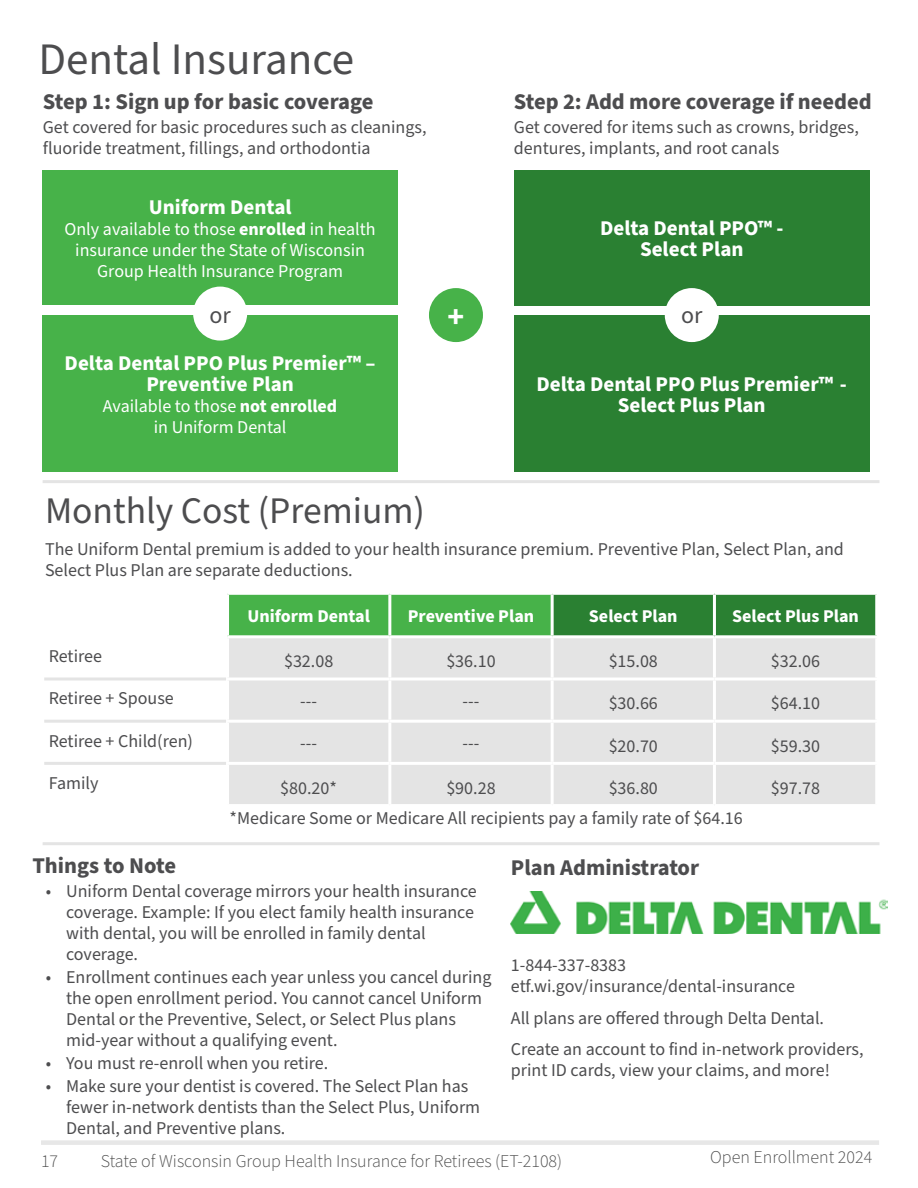
<style>
.page{position:relative;width:918px;height:1188px;background:#fff}
.page>*{position:absolute;margin:0;border:0;box-sizing:border-box;transform-origin:0 0}
.t1{font:45px "Source Sans Pro";color:#4d4d4f}
.H3_-_Dental_Only{font:37.5px "Source Sans Pro";color:#4d4d4f}
.t2{font:700 31.5px "Source Sans Pro";color:#fff}
.t3{font:24px "Source Sans Pro";color:#4d4d4f}
.H3_-_Bold{font:700 22.5px "Source Sans Pro";color:#4d4d4f}
.H4_-_Dental_Only__Plan_Names{font:700 21px/21px "Source Sans Pro";color:#fff;text-align:center}
.Left_Column_Text{font:18px/21px "Source Sans Pro";color:#4d4d4f}
.t4{font:18px/21px "Source Sans Pro";color:#fff;text-align:center}
.Table_Text{font:18px "Source Sans Pro";color:#4d4d4f}
.t5{font:300 18px "Source Sans Pro";color:#4b4b4b}
.Top_Row_-_White_Text{font:700 18px "Source Sans Pro";color:#fff}
.s1{font-weight:700}
</style>
<div class="page">
<div style="left:41px;top:1140px;width:838px;height:5px;background:#e7e7e7"></div>
<img style="left:511px;top:892px;width:377px;height:42px">
<div style="left:42px;top:170px;width:356px;height:135px;background:#47b249"></div>
<div style="left:42px;top:315px;width:356px;height:157px;background:#47b249"></div>
<div style="left:193px;top:287px;width:54px;height:54px;background:#fff;border-radius:50%"></div>
<div style="left:429px;top:288px;width:54px;height:54px;background:#47b249;border-radius:50%"></div>
<div style="left:514px;top:315px;width:356px;height:157px;background:#2a8032"></div>
<div style="left:514px;top:170px;width:356px;height:136px;background:#2a8032"></div>
<div style="left:665px;top:288px;width:54px;height:54px;background:#fff;border-radius:50%"></div>
<svg style="left:229px;top:595px;width:646px;height:40px;background:#38993d"></svg>
<div style="left:229px;top:638px;width:646px;height:166px;background:#e4e4e4"></div>
<hr style="left:388px;top:595px;width:3px;height:40px;background:#fff">
<hr style="left:551px;top:595px;width:3px;height:40px;background:#fff">
<hr style="left:713px;top:595px;width:3px;height:40px;background:#fff">
<hr style="left:388px;top:638px;width:3px;height:39px;background:#fff">
<hr style="left:551px;top:638px;width:3px;height:39px;background:#fff">
<hr style="left:713px;top:638px;width:3px;height:39px;background:#fff">
<hr style="left:226px;top:677px;width:164px;height:3px;background:#fff">
<hr style="left:390px;top:677px;width:162px;height:3px;background:#fff">
<hr style="left:388px;top:680px;width:3px;height:40px;background:#fff">
<hr style="left:552px;top:677px;width:162px;height:3px;background:#fff">
<hr style="left:551px;top:680px;width:3px;height:40px;background:#fff">
<hr style="left:714px;top:677px;width:164px;height:3px;background:#fff">
<hr style="left:713px;top:680px;width:3px;height:40px;background:#fff">
<hr style="left:226px;top:720px;width:164px;height:3px;background:#fff">
<hr style="left:390px;top:720px;width:162px;height:3px;background:#fff">
<hr style="left:388px;top:723px;width:3px;height:39px;background:#fff">
<hr style="left:552px;top:720px;width:162px;height:3px;background:#fff">
<hr style="left:551px;top:723px;width:3px;height:39px;background:#fff">
<hr style="left:714px;top:720px;width:164px;height:3px;background:#fff">
<hr style="left:713px;top:723px;width:3px;height:39px;background:#fff">
<hr style="left:226px;top:762px;width:164px;height:3px;background:#fff">
<hr style="left:390px;top:762px;width:162px;height:3px;background:#fff">
<hr style="left:388px;top:765px;width:3px;height:39px;background:#fff">
<hr style="left:552px;top:762px;width:162px;height:3px;background:#fff">
<hr style="left:551px;top:765px;width:3px;height:39px;background:#fff">
<hr style="left:714px;top:762px;width:164px;height:3px;background:#fff">
<hr style="left:713px;top:765px;width:3px;height:39px;background:#fff">
<hr style="left:44px;top:677px;width:182px;height:3px;background:#e4e4e4">
<hr style="left:44px;top:720px;width:182px;height:3px;background:#e4e4e4">
<hr style="left:44px;top:762px;width:182px;height:3px;background:#e4e4e4">
<hr style="left:43px;top:480px;width:837px;height:3px;background:#e4e4e4">
<hr style="left:43px;top:842px;width:837px;height:3px;background:#e4e4e4">
<h2 class="t1" style="left:39px;top:29px;width:317px">Dental Insurance</h2>
<h3 class="H3_-_Bold" style="left:43px;top:86px;width:332px">Step 1: Sign up for basic coverage</h3>
<p class="Left_Column_Text" style="left:43px;top:117px;width:385px">Get covered for basic procedures such as cleanings, fluoride treatment, fillings, and orthodontia</p>
<h4 class="H4_-_Dental_Only__Plan_Names" style="left:149px;top:197px;width:144px">Uniform Dental</h4>
<h3 class="t4" style="left:65px;top:219px;width:313px">Only available to those <span class="s1">enrolled</span> in health insurance under the State of Wisconsin<br>Group Health Insurance Program</h3>
<p class="t3" style="left:209px;top:299px;width:23px">or</p>
<h3 class="t2" style="left:448px;top:295px;width:18px">+</h3>
<h4 class="H4_-_Dental_Only__Plan_Names" style="left:65px;top:353px;width:312px">Delta Dental PPO Plus Premier™ –<br>Preventive Plan</h4>
<h3 class="t4" style="left:103px;top:396px;width:236px">Available to those <span class="s1">not enrolled </span>in Uniform Dental</h3>
<h3 class="H3_-_Bold" style="left:514px;top:86px;width:359px">Step 2: Add more coverage if needed</h3>
<p class="Left_Column_Text" style="left:514px;top:117px;width:346px">Get covered for items such as crowns, bridges, dentures, implants, and root canals</p>
<h4 class="H4_-_Dental_Only__Plan_Names" style="left:600px;top:218px;width:185px">Delta Dental PPO™ -<br>Select Plan</h4>
<p class="t3" style="left:681px;top:299px;width:23px">or</p>
<h4 class="H4_-_Dental_Only__Plan_Names" style="left:537px;top:374px;width:312px">Delta Dental PPO Plus Premier™ -<br>Select Plus Plan</h4>
<h3 class="H3_-_Dental_Only" style="left:45px;top:486px;width:381px">Monthly Cost (Premium)</h3>
<p class="Left_Column_Text" style="left:45px;top:539px;width:800px">The Uniform Dental premium is added to your health insurance premium. Preventive Plan, Select Plan, and<br>Select Plus Plan are separate deductions.</p>
<h3 class="Top_Row_-_White_Text" style="left:247px;top:604px;width:124px">Uniform Dental</h3>
<h3 class="Top_Row_-_White_Text" style="left:408px;top:604px;width:128px">Preventive Plan</h3>
<h3 class="Top_Row_-_White_Text" style="left:589px;top:604px;width:90px">Select Plan</h3>
<h3 class="Top_Row_-_White_Text" style="left:732px;top:604px;width:128px">Select Plus Plan</h3>
<h3 class="Left_Column_Text" style="left:49px;top:646px;width:55px">Retiree</h3>
<p class="Table_Text" style="left:284px;top:649px;width:51px">$32.08</p>
<p class="Table_Text" style="left:446px;top:649px;width:51px">$36.10</p>
<p class="Table_Text" style="left:609px;top:649px;width:51px">$15.08</p>
<p class="Table_Text" style="left:771px;top:649px;width:51px">$32.06</p>
<h3 class="Left_Column_Text" style="left:49px;top:689px;width:127px">Retiree + Spouse</h3>
<p class="Table_Text" style="left:300px;top:689px;width:18px">---</p>
<p class="Table_Text" style="left:463px;top:689px;width:18px">---</p>
<p class="Table_Text" style="left:609px;top:691px;width:51px">$30.66</p>
<p class="Table_Text" style="left:771px;top:691px;width:51px">$64.10</p>
<h3 class="Left_Column_Text" style="left:49px;top:731px;width:146px">Retiree + Child(ren)</h3>
<p class="Table_Text" style="left:300px;top:731px;width:18px">---</p>
<p class="Table_Text" style="left:463px;top:731px;width:18px">---</p>
<p class="Table_Text" style="left:609px;top:734px;width:51px">$20.70</p>
<p class="Table_Text" style="left:771px;top:734px;width:51px">$59.30</p>
<h3 class="Left_Column_Text" style="left:49px;top:773px;width:51px">Family</h3>
<p class="Table_Text" style="left:280px;top:776px;width:58px">$80.20*</p>
<p class="Table_Text" style="left:446px;top:776px;width:51px">$90.28</p>
<p class="Table_Text" style="left:609px;top:776px;width:51px">$36.80</p>
<p class="Table_Text" style="left:771px;top:776px;width:51px">$97.78</p>
<p class="Left_Column_Text" style="left:230px;top:808px;width:515px">*Medicare Some or Medicare All recipients pay a family rate of $64.16</p>
<h3 class="H3_-_Bold" style="left:32px;top:850px;width:145px">Things to Note</h3>
<p class="Left_Column_Text" style="left:66px;top:881px;width:412px;text-indent:-20px">• Uniform Dental coverage mirrors your health insurance coverage. Example: If you elect family health insurance with dental, you will be enrolled in family dental coverage.</p>
<p class="Left_Column_Text" style="left:66px;top:967px;width:427px;text-indent:-20px">• Enrollment continues each year unless you cancel during the open enrollment period. You cannot cancel Uniform Dental or the Preventive, Select, or Select Plus plans mid-year without a qualifying event.</p>
<p class="Left_Column_Text" style="left:46px;top:1053px;width:284px">• You must re-enroll when you retire.</p>
<p class="Left_Column_Text" style="left:66px;top:1076px;width:416px;text-indent:-20px">• Make sure your dentist is covered. The Select Plan has fewer in-network dentists than the Select Plus, Uniform<br>Dental, and Preventive plans.</p>
<h3 class="H3_-_Bold" style="left:511px;top:852px;width:190px">Plan Administrator</h3>
<p class="Left_Column_Text" style="left:511px;top:955px;width:286px">1-844-337-8383 etf.wi.gov/insurance/dental-insurance</p>
<p class="Left_Column_Text" style="left:511px;top:1008px;width:315px">All plans are offered through Delta Dental.</p>
<p class="Left_Column_Text" style="left:511px;top:1039px;width:354px">Create an account to find in-network providers, print ID cards, view your claims, and more!</p>
<p class="t5" style="left:41px;top:1149px;width:19px">17</p>
<p class="t5" style="left:101px;top:1149px;width:463px">State of Wisconsin Group Health Insurance for Retirees (ET-2108)</p>
<p class="t5" style="left:710px;top:1145px;width:163px">Open Enrollment 2024</p>
</div>
